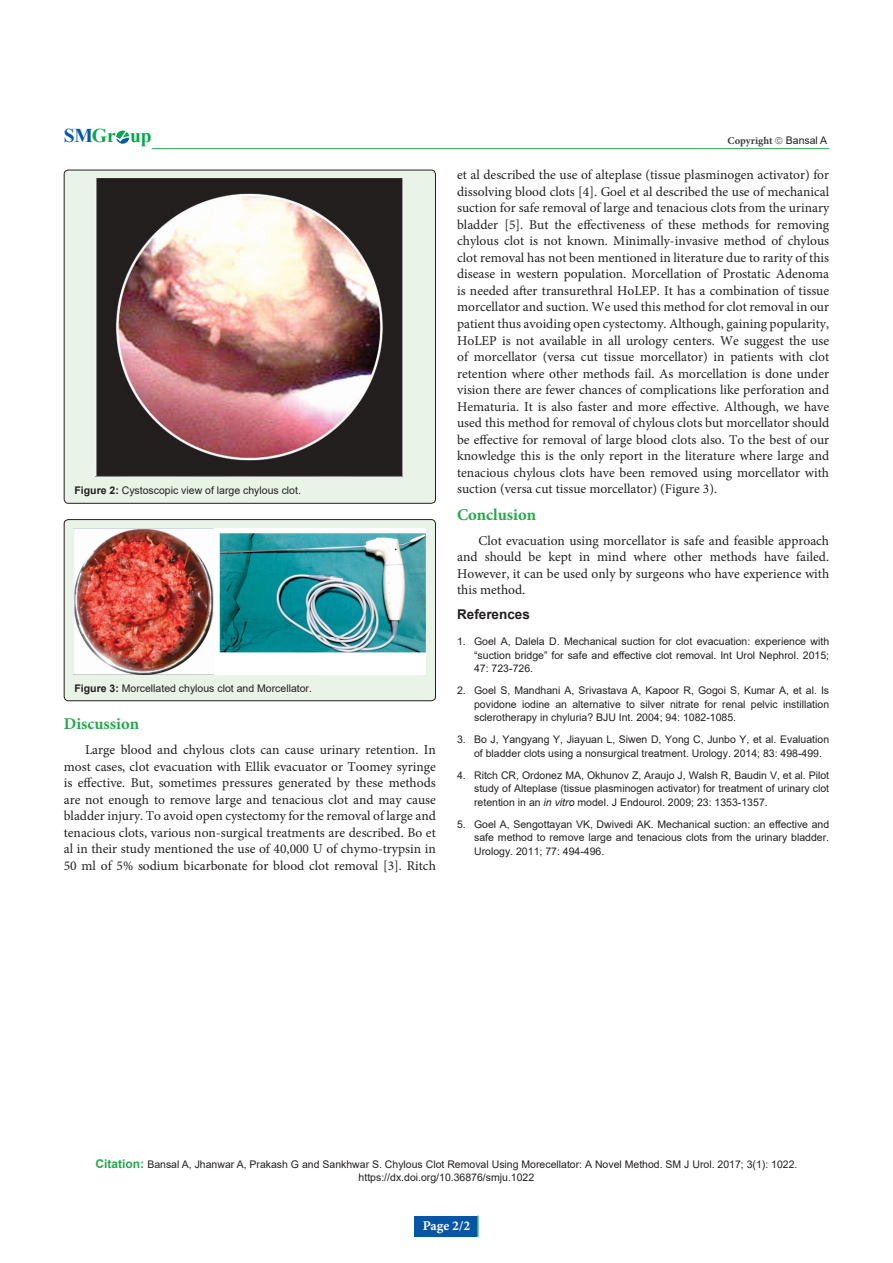
<style>
.page{position:relative;width:893px;height:1263px;background:#fff}
.page>*{position:absolute;margin:0;border:0;box-sizing:border-box;transform-origin:0 0}
.t1{font:700 19.5px "Times New Roman";color:#08a650}
.t2{font:700 16.5px "Minion Pro";color:#25a84e}
.t3{font:13.5px/16.5px "Minion Pro";color:#231f20;text-align:justify}
.subsideheadding{font:700 13.5px "Arial";color:#231f20}
.t4{font:700 13.5px "Minion Pro";color:#fff}
.t5{font:10.5px/13.5px "Arial";color:#231f20;text-align:justify}
.t6{font:700 10.5px "Minion Pro";color:#3e3e3f}
.s1{color:#0756a5}
.s2{font-weight:700}
.s3{font-style:italic}
.s4{font-weight:700;font-size:12px;color:#25a84e}
</style>
<div class="page">
<hr style="left:152px;top:148px;width:677px;height:1px;background:#25a84e">
<div style="left:414px;top:1216px;width:63px;height:21px;background:#0756a5"></div>
<hr style="left:477px;top:1216px;width:2px;height:21px;background:#25a84e">
<svg style="left:116px;top:131px;width:13px;height:13px"></svg>
<div style="left:64px;top:170px;width:371px;height:333px;background:#e9f3e7;border-radius:4px"></div>
<img style="left:96px;top:179px;width:307px;height:298px">
<div style="left:64px;top:170px;width:372px;height:334px;border:1px solid #231f20;border-radius:4px"></div>
<div style="left:64px;top:520px;width:371px;height:181px;background:#e9f3e7;border-radius:4px"></div>
<img style="left:73px;top:528px;width:352px;height:146px">
<div style="left:64px;top:519px;width:372px;height:182px;border:1px solid #231f20;border-radius:4px"></div>
<h1 class="t1" style="left:64px;top:122px;width:89px"><span class="s1">SM</span>Gr up</h1>
<p class="t6" style="left:728px;top:133px;width:47px">Copyright</p>
<p class="t5" style="left:786px;top:133px;width:43px">Bansal A</p>
<p class="t5" style="left:75px;top:484px;width:228px"><span class="s2">Figure 2:</span> Cystoscopic view of large chylous clot.</p>
<p class="t5" style="left:75px;top:681px;width:239px"><span class="s2">Figure 3:</span> Morcellated chylous clot and Morcellator.</p>
<p class="t2" style="left:64px;top:712px;width:77px">Discussion</p>
<p class="t3" style="left:64px;top:742px;width:374px;text-indent:21px">Large blood and chylous clots can cause urinary retention. In most cases, clot evacuation with Ellik evacuator or Toomey syringe is effective. But, sometimes pressures generated by these methods are not enough to remove large and tenacious clot and may cause bladder injury. To avoid open cystectomy for the removal of large and tenacious clots, various non-surgical treatments are described. Bo et al in their study mentioned the use of 40,000 U of chymo-trypsin in 50 ml of 5% sodium bicarbonate for blood clot removal [3]. Ritch</p>
<p class="t3" style="left:457px;top:167px;width:374px">et al described the use of alteplase (tissue plasminogen activator) for dissolving blood clots [4]. Goel et al described the use of mechanical suction for safe removal of large and tenacious clots from the urinary bladder [5]. But the effectiveness of these methods for removing chylous clot is not known. Minimally-invasive method of chylous clot removal has not been mentioned in literature due to rarity of this disease in western population. Morcellation of Prostatic Adenoma is needed after transurethral HoLEP. It has a combination of tissue morcellator and suction. We used this method for clot removal in our patient thus avoiding open cystectomy. Although, gaining popularity, HoLEP is not available in all urology centers. We suggest the use of morcellator (versa cut tissue morcellator) in patients with clot retention where other methods fail. As morcellation is done under vision there are fewer chances of complications like perforation and Hematuria. It is also faster and more effective. Although, we have used this method for removal of chylous clots but morcellator should be effective for removal of large blood clots also. To the best of our knowledge this is the only report in the literature where large and tenacious chylous clots have been removed using morcellator with suction (versa cut tissue morcellator) (Figure 3).</p>
<p class="t2" style="left:457px;top:503px;width:81px">Conclusion</p>
<p class="t3" style="left:457px;top:532px;width:374px;text-indent:21px">Clot evacuation using morcellator is safe and feasible approach and should be kept in mind where other methods have failed.<br>However, it can be used only by surgeons who have experience with this method.</p>
<p class="subsideheadding" style="left:457px;top:604px;width:74px">References</p>
<p class="t5" style="left:474px;top:634px;width:357px;text-indent:-17px">1. Goel A, Dalela D. Mechanical suction for clot evacuation: experience with “suction bridge” for safe and effective clot removal. Int Urol Nephrol. 2015; 47: 723-726.</p>
<p class="t5" style="left:474px;top:683px;width:357px;text-indent:-17px">2. Goel S, Mandhani A, Srivastava A, Kapoor R, Gogoi S, Kumar A, et al. Is povidone iodine an alternative to silver nitrate for renal pelvic instillation sclerotherapy in chyluria? BJU Int. 2004; 94: 1082-1085.</p>
<p class="t5" style="left:474px;top:732px;width:357px;text-indent:-17px">3. Bo J, Yangyang Y, Jiayuan L, Siwen D, Yong C, Junbo Y, et al. Evaluation of bladder clots using a nonsurgical treatment. Urology. 2014; 83: 498-499.</p>
<p class="t5" style="left:474px;top:768px;width:357px;text-indent:-17px">4. Ritch CR, Ordonez MA, Okhunov Z, Araujo J, Walsh R, Baudin V, et al. Pilot study of Alteplase (tissue plasminogen activator) for treatment of urinary clot retention in an <span class="s3">in vitro</span> model. J Endourol. 2009; 23: 1353-1357.</p>
<p class="t5" style="left:474px;top:817px;width:357px;text-indent:-17px">5. Goel A, Sengottayan VK, Dwivedi AK. Mechanical suction: an effective and safe method to remove large and tenacious clots from the urinary bladder.<br>Urology. 2011; 77: 494-496.</p>
<p class="t5" style="left:95px;top:1157px;width:704px"><span class="s4">Citation:</span> Bansal A, Jhanwar A, Prakash G and Sankhwar S. Chylous Clot Removal Using Morecellator: A Novel Method. SM J Urol. 2017; 3(1): 1022.</p>
<p class="t5" style="left:359px;top:1170px;width:177px">https://dx.doi.org/10.36876/smju.1022</p>
<p class="t4" style="left:423px;top:1216px;width:49px">Page 2/2</p>
</div>
